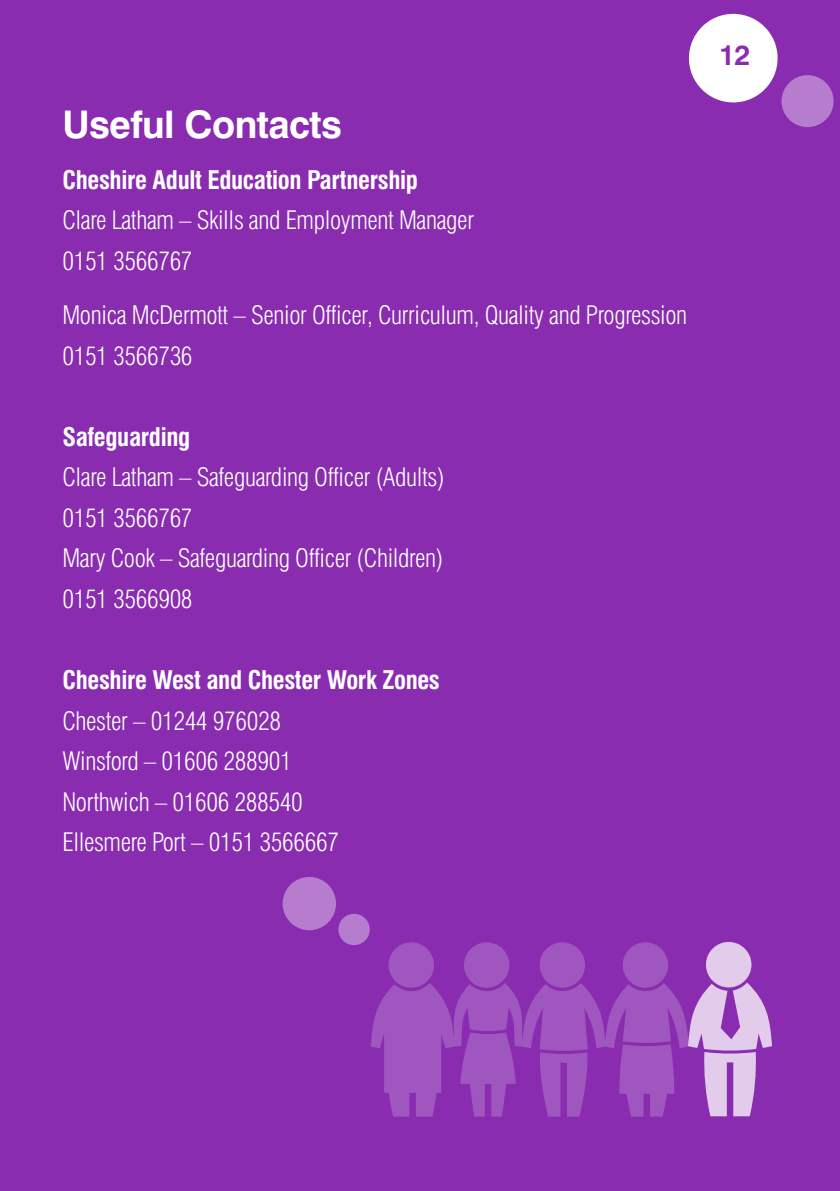
<style>
.page{position:relative;width:840px;height:1191px;background:#fff}
.page>*{position:absolute;margin:0;border:0;box-sizing:border-box;transform-origin:0 0}
.t1{font:700 38px "Swiss 721 BT";letter-spacing:-.015em;color:#fff}
.t2{font:700 28px "Swiss 721 BT";color:#892cb0}
.t3{font:300 condensed 25px/40.6px "Swiss 721 BT";letter-spacing:-.015em;color:#fff}
.t4{font:700 condensed 25px "Swiss 721 BT";letter-spacing:-.015em;color:#fff}
</style>
<div class="page">
<div style="left:0;top:0;width:839px;height:1191px;background:#892cb0"></div>
<div style="left:388px;top:942px;width:46px;height:45px;background:#a056bf;border-radius:50%"></div>
<svg style="left:390px;top:944px;width:40px;height:13px"></svg>
<div style="left:539px;top:942px;width:45px;height:45px;background:#a056bf;border-radius:50%"></div>
<div style="left:622px;top:942px;width:45px;height:45px;background:#a056bf;border-radius:50%"></div>
<div style="left:463px;top:942px;width:46px;height:45px;background:#a056bf;border-radius:50%"></div>
<svg style="left:466px;top:944px;width:40px;height:11px"></svg>
<svg style="left:542px;top:944px;width:39px;height:10px"></svg>
<svg style="left:624px;top:944px;width:40px;height:13px"></svg>
<div style="left:705px;top:942px;width:46px;height:45px;background:#e2cbeb;border-radius:50%"></div>
<svg style="left:371px;top:982px;width:400px;height:134px"></svg>
<svg style="left:707px;top:944px;width:40px;height:14px"></svg>
<div style="left:282px;top:877px;width:54px;height:53px;background:#b67dce;border-radius:50%"></div>
<div style="left:338px;top:913px;width:31px;height:32px;background:#b67dce;border-radius:50%"></div>
<div style="left:688px;top:14px;width:89px;height:88px;background:#fff;border-radius:50%"></div>
<div style="left:781px;top:75px;width:52px;height:52px;background:#b67dce;border-radius:50%"></div>
<h1 class="t1" style="left:62px;top:110px;width:281px">Useful Contacts</h1>
<p class="t4" style="left:62px;top:170px;width:357px">Cheshire Adult Education Partnership</p>
<p class="t3" style="left:62px;top:202px;width:413px">Clare Latham – Skills and Employment Manager<br>0151 3566767</p>
<p class="t3" style="left:62px;top:297px;width:626px">Monica McDermott – Senior Officer, Curriculum, Quality and Progression<br>0151 3566736</p>
<p class="t4" style="left:62px;top:427px;width:129px">Safeguarding</p>
<p class="t3" style="left:62px;top:459px;width:383px">Clare Latham – Safeguarding Officer (Adults)<br>0151 3566767<br>Mary Cook – Safeguarding Officer (Children)<br>0151 3566908</p>
<p class="t4" style="left:62px;top:670px;width:379px">Cheshire West and Chester Work Zones</p>
<p class="t3" style="left:62px;top:702px;width:278px">Chester – 01244 976028<br>Winsford – 01606 288901<br>Northwich – 01606 288540<br>Ellesmere Port – 0151 3566667</p>
<p class="t2" style="left:718px;top:45px;width:33px">12</p>
</div>
